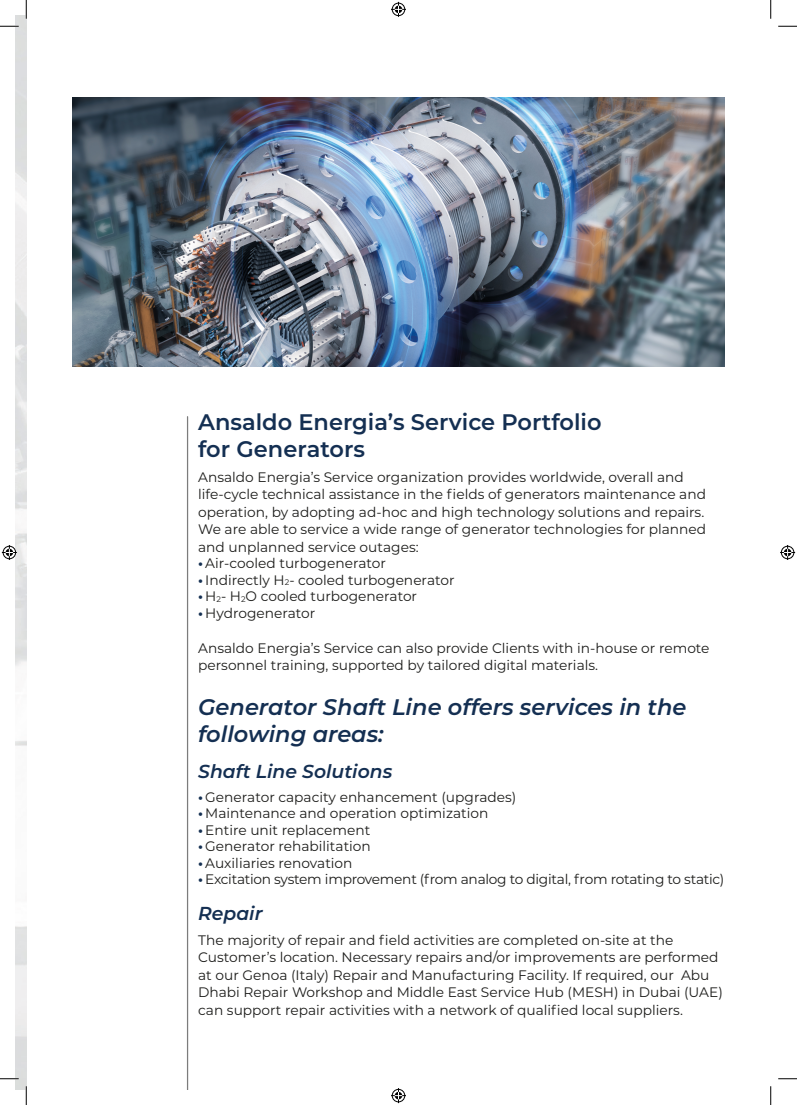
<style>
.page{position:relative;width:797px;height:1105px;background:#fff}
.page>*{position:absolute;margin:0;border:0;box-sizing:border-box;transform-origin:0 0}
.Sottotitolo{font:italic 600 22.5px/27px "Montserrat";color:#142f52}
.Paragrafo{font:600 22.5px/27px "Montserrat";color:#142f52}
.Sotto_paragrafo{font:italic 600 18.75px "Montserrat";color:#142f52}
.Testo{font:13.75px/17.5px "Montserrat";color:#1d1d1b}
.Testo-2{font:13.75px "Montserrat";letter-spacing:-.02em;color:#1d1d1b}
.s1{font-weight:700;color:#142f52}
.s2{font-size:8px}
</style>
<div class="page">
<hr style="left:187px;top:417px;width:1px;height:672px;background:#7c7c7c">
<img style="left:72px;top:97px;width:652px;height:269px">
<svg style="left:0;top:25px;width:19px;height:2px"></svg>
<svg style="left:778px;top:25px;width:19px;height:2px"></svg>
<svg style="left:0;top:1078px;width:19px;height:1px"></svg>
<svg style="left:778px;top:1078px;width:19px;height:1px"></svg>
<svg style="left:25px;top:0;width:2px;height:19px"></svg>
<svg style="left:25px;top:1086px;width:2px;height:19px"></svg>
<svg style="left:770px;top:0;width:1px;height:19px"></svg>
<svg style="left:770px;top:1086px;width:1px;height:19px"></svg>
<svg style="left:391px;top:2px;width:15px;height:15px"></svg>
<svg style="left:391px;top:1088px;width:15px;height:15px"></svg>
<svg style="left:2px;top:545px;width:15px;height:15px"></svg>
<svg style="left:780px;top:545px;width:15px;height:15px"></svg>
<p class="Paragrafo" style="left:198px;top:407px;width:405px">Ansaldo Energia’s Service Portfolio for Generators</p>
<p class="Testo" style="left:198px;top:467px;width:509px">Ansaldo Energia’s Service organization provides worldwide, overall and life-cycle technical assistance in the fields of generators maintenance and operation, by adopting ad-hoc and high technology solutions and repairs.</p>
<p class="Testo" style="left:198px;top:520px;width:509px">We are able to service a wide range of generator technologies for planned and unplanned service outages:</p>
<p class="Testo" style="left:198px;top:554px;width:189px"><span class="s1">•</span> Air-cooled turbogenerator</p>
<p class="Testo" style="left:198px;top:570px;width:258px"><span class="s1">•</span> Indirectly H<span class="s2">2</span>- cooled turbogenerator</p>
<p class="Testo" style="left:198px;top:587px;width:220px"><span class="s1">•</span> H<span class="s2">2</span>- H<span class="s2">2</span>O cooled turbogenerator</p>
<p class="Testo" style="left:198px;top:603px;width:119px"><span class="s1">•</span> Hydrogenerator</p>
<p class="Testo" style="left:198px;top:638px;width:513px">Ansaldo Energia’s Service can also provide Clients with in-house or remote personnel training, supported by tailored digital materials.</p>
<p class="Sottotitolo" style="left:198px;top:692px;width:490px">Generator Shaft Line offers services in the following areas:</p>
<p class="Sotto_paragrafo" style="left:198px;top:758px;width:196px">Shaft Line Solutions</p>
<p class="Testo" style="left:198px;top:787px;width:320px"><span class="s1">•</span> Generator capacity enhancement (upgrades)</p>
<p class="Testo" style="left:198px;top:804px;width:292px"><span class="s1">•</span> Maintenance and operation optimization</p>
<p class="Testo" style="left:198px;top:820px;width:174px"><span class="s1">•</span> Entire unit replacement</p>
<p class="Testo" style="left:198px;top:837px;width:174px"><span class="s1">•</span> Generator rehabilitation</p>
<p class="Testo" style="left:198px;top:853px;width:156px"><span class="s1">•</span> Auxiliaries renovation</p>
<p class="Testo-2" style="left:198px;top:870px;width:527px"><span class="s1">•</span> Excitation system improvement (from analog to digital, from rotating to static)</p>
<p class="Sotto_paragrafo" style="left:198px;top:900px;width:66px">Repair</p>
<p class="Testo" style="left:198px;top:931px;width:526px">The majority of repair and field activities are completed on-site at the Customer’s location. Necessary repairs and/or improvements are performed at our Genoa (Italy) Repair and Manufacturing Facility. If required, our Abu Dhabi Repair Workshop and Middle East Service Hub (MESH) in Dubai (UAE) can support repair activities with a network of qualified local suppliers.</p>
</div>
